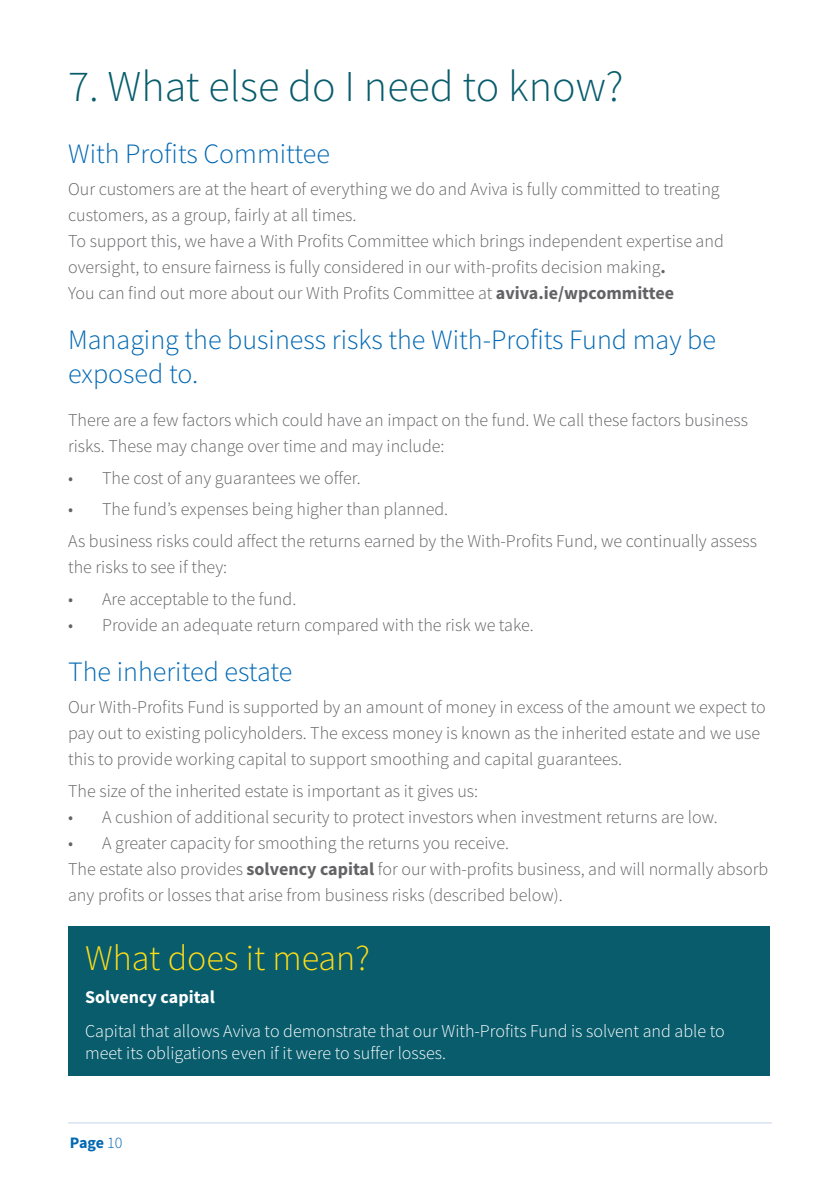
<style>
.page{position:relative;width:840px;height:1191px;background:#fff}
.page>*{position:absolute;margin:0;border:0;box-sizing:border-box;transform-origin:0 0}
.section_head{font:300 44px "Source Sans Pro";color:#085c6c}
.what_does_this_mean{font:300 36px "Source Sans Pro";color:#ffdd17}
.sub_head{font:300 28px/33.6px "Source Sans Pro";color:#0168b3}
.body{font:300 18px/26px "Source Sans Pro";color:#636366}
.what_does_this_mean-2{font:300 18px/22px "Source Sans Pro";color:#fff}
.what_does_this_mean-3{font:700 18px "Source Sans Pro";color:#fff}
.t1{font:700 16px "Source Sans Pro";color:#0168b3}
.s1{font-weight:700}
.s2{font-weight:300}
</style>
<div class="page">
<hr style="left:68px;top:1122px;width:703px;height:1px;background:#c6d3eb">
<div style="left:68px;top:925px;width:701px;height:150px;background:#085c6c"></div>
<p class="section_head" style="left:68px;top:59px;width:556px">7. What else do I need to know?</p>
<p class="sub_head" style="left:68px;top:137px;width:263px">With Profits Committee</p>
<p class="body" style="left:68px;top:176px;width:652px">Our customers are at the heart of everything we do and Aviva is fully committed to treating customers, as a group, fairly at all times.</p>
<p class="body" style="left:68px;top:228px;width:657px">To support this, we have a With Profits Committee which brings independent expertise and oversight, to ensure fairness is fully considered in our with-profits decision making<span class="s1">.</span></p>
<p class="body" style="left:68px;top:280px;width:607px">You can find out more about our With Profits Committee at <span class="s1">aviva.ie/wpcommittee</span></p>
<p class="sub_head" style="left:68px;top:323px;width:649px">Managing the business risks the With-Profits Fund may be exposed to.</p>
<p class="body" style="left:68px;top:407px;width:681px">There are a few factors which could have an impact on the fund. We call these factors business risks. These may change over time and may include:</p>
<p class="body" style="left:68px;top:465px;width:294px">• The cost of any guarantees we offer.</p>
<p class="body" style="left:68px;top:496px;width:381px">• The fund’s expenses being higher than planned.</p>
<p class="body" style="left:68px;top:528px;width:690px">As business risks could affect the returns earned by the With-Profits Fund, we continually assess the risks to see if they:</p>
<p class="body" style="left:68px;top:586px;width:229px">• Are acceptable to the fund.</p>
<p class="body" style="left:68px;top:612px;width:467px">• Provide an adequate return compared with the risk we take.</p>
<p class="sub_head" style="left:68px;top:655px;width:226px">The inherited estate</p>
<p class="body" style="left:68px;top:694px;width:698px">Our With-Profits Fund is supported by an amount of money in excess of the amount we expect to pay out to existing policyholders. The excess money is known as the inherited estate and we use this to provide working capital to support smoothing and capital guarantees.</p>
<p class="body" style="left:68px;top:778px;width:411px">The size of the inherited estate is important as it gives us:</p>
<p class="body" style="left:68px;top:804px;width:650px">• A cushion of additional security to protect investors when investment returns are low.</p>
<p class="body" style="left:68px;top:830px;width:442px">• A greater capacity for smoothing the returns you receive.</p>
<p class="body" style="left:68px;top:856px;width:701px">The estate also provides <span class="s1">solvency capital</span> for our with-profits business, and will normally absorb any profits or losses that arise from business risks (described below).</p>
<p class="what_does_this_mean" style="left:85px;top:935px;width:286px">What does it mean?</p>
<p class="what_does_this_mean-3" style="left:85px;top:985px;width:131px">Solvency capital</p>
<p class="what_does_this_mean-2" style="left:85px;top:1019px;width:640px">Capital that allows Aviva to demonstrate that our With-Profits Fund is solvent and able to meet its obligations even if it were to suffer losses.</p>
<p class="t1" style="left:70px;top:1132px;width:54px">Page <span class="s2">10</span></p>
</div>
